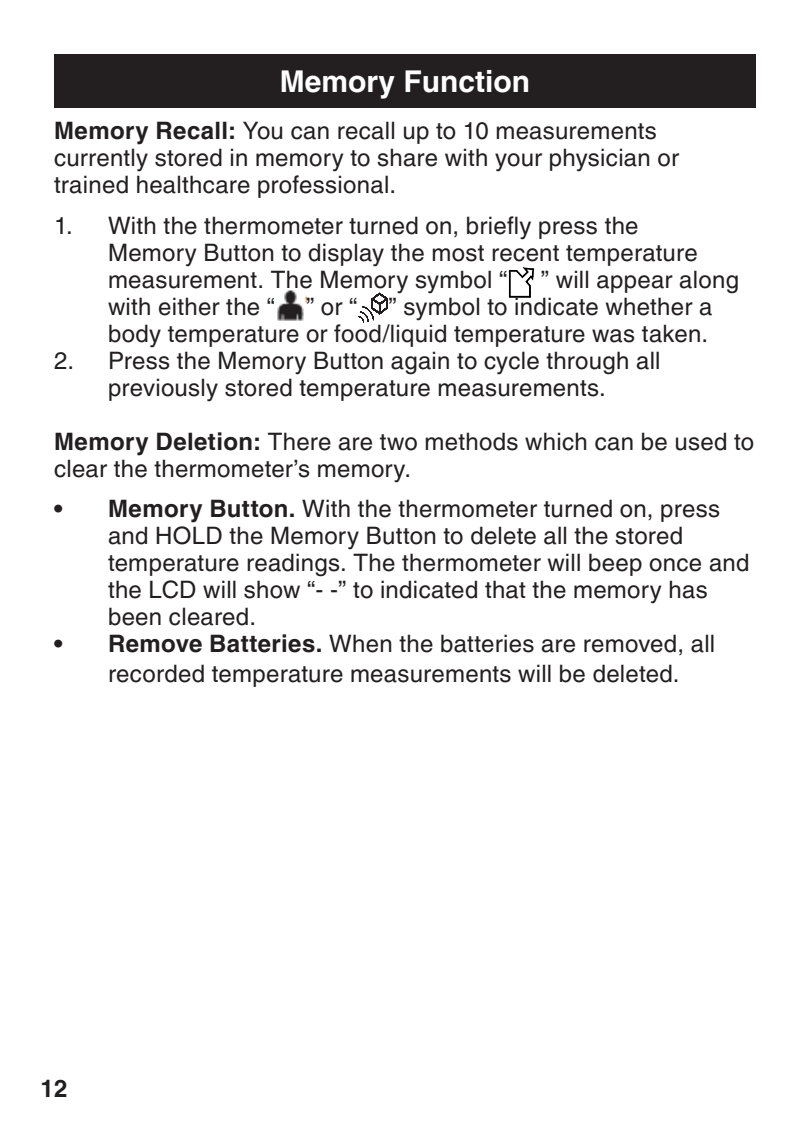
<style>
.page{position:relative;width:810px;height:1134px;background:#fff}
.page>*{position:absolute;margin:0;border:0;box-sizing:border-box;transform-origin:0 0}
.Heading_in_Document{font:700 30px "Helvetica LT Pro";color:#fff}
.t1{font:24px/27px "Helvetica LT Pro";letter-spacing:.01em;color:#231f20}
.t2{font:700 24px "Helvetica LT Pro";color:#231f20}
.s1{font-weight:700}
</style>
<div class="page">
<div style="left:54px;top:54px;width:702px;height:54px;background:#231f20"></div>
<img style="left:508px;top:267px;width:27px;height:31px">
<img style="left:275px;top:290px;width:31px;height:31px">
<img style="left:358px;top:292px;width:30px;height:31px">
<p class="Heading_in_Document" style="left:280px;top:63px;width:252px">Memory Function</p>
<p class="t1" style="left:54px;top:117px;width:627px"><span class="s1">Memory Recall:</span> You can recall up to 10 measurements currently stored in memory to share with your physician or trained healthcare professional.</p>
<p class="t1" style="left:108px;top:212px;width:591px;text-indent:-54px">1. With the thermometer turned on, briefly press the<br>Memory Button to display the most recent temperature measurement. The Memory symbol “</p>
<p class="t1" style="left:541px;top:266px;width:199px">” will appear along</p>
<p class="t1" style="left:108px;top:293px;width:168px">with either the “</p>
<p class="t1" style="left:306px;top:293px;width:52px">” or “</p>
<p class="t1" style="left:108px;top:293px;width:606px;text-align:right">” symbol to indicate whether a<br>body temperature or food/liquid temperature was taken.</p>
<p class="t1" style="left:54px;top:347px;width:608px;text-align:center">2. Press the Memory Button again to cycle through all previously stored temperature measurements.</p>
<p class="t1" style="left:54px;top:428px;width:702px"><span class="s1">Memory Deletion:</span> There are two methods which can be used to clear the thermometer’s memory.</p>
<p class="t1" style="left:108px;top:495px;width:643px;text-indent:-54px"><span class="s1">• Memory Button.</span> With the thermometer turned on, press and HOLD the Memory Button to delete all the stored temperature readings. The thermometer will beep once and the LCD will show “- -” to indicated that the memory has been cleared.</p>
<p class="t1" style="left:108px;top:629px;width:609px;line-height:30px;text-indent:-54px"><span class="s1">• Remove Batteries.</span> When the batteries are removed, all recorded temperature measurements will be deleted.</p>
<p class="t2" style="left:41px;top:1074px;width:28px">12</p>
</div>
